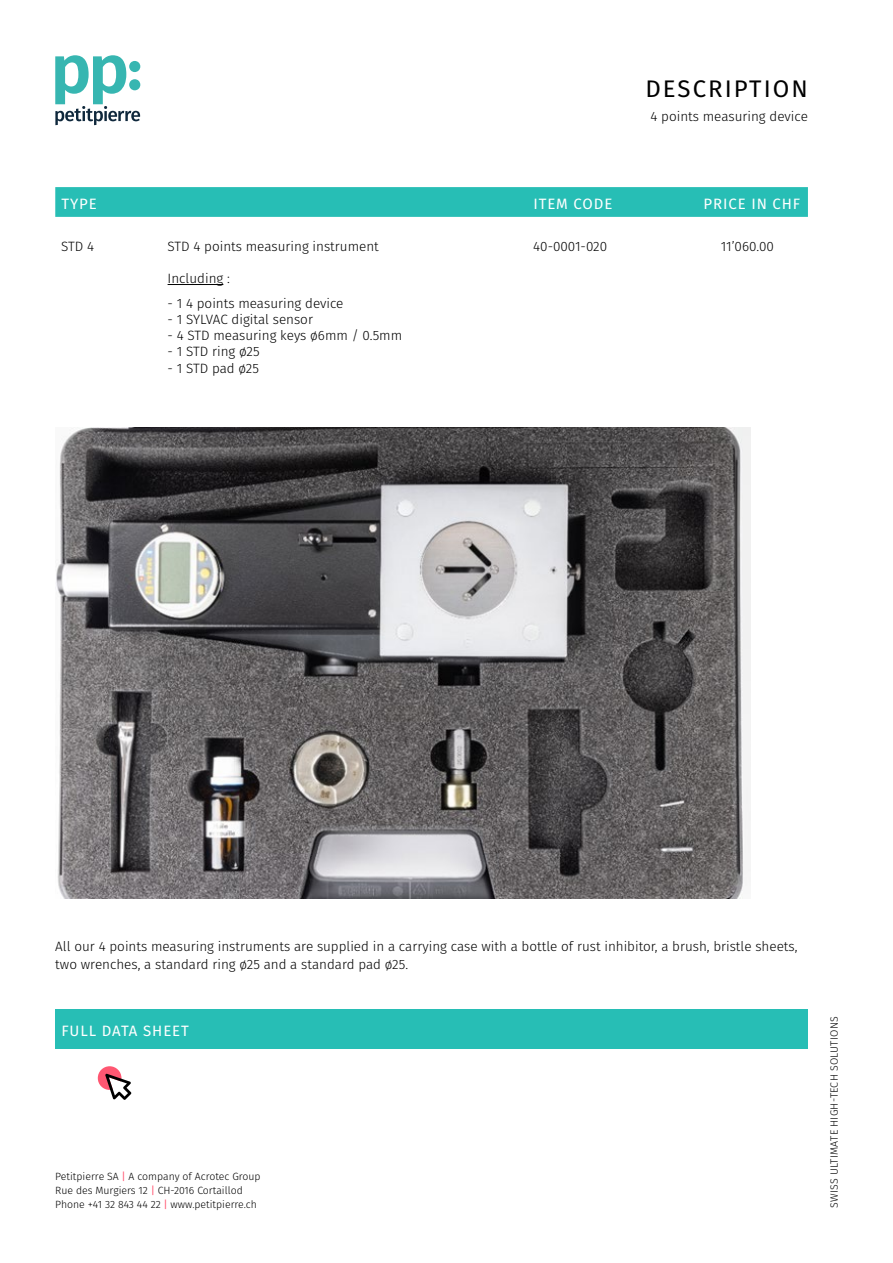
<style>
.page{position:relative;width:893px;height:1263px;background:#fff}
.page>*{position:absolute;margin:0;border:0;box-sizing:border-box;transform-origin:0 0}
.t1{font:24px "Fira Sans";letter-spacing:.085em;color:#000}
.t2{font:15px "Fira Sans";letter-spacing:.06em;color:#fff}
.t3{font:300 13.5px/18px "Fira Sans";color:#000}
.t4{font:300 10.65px "Fira Sans";letter-spacing:.02em;color:#000}
.t5{font:300 10.5px/13.6px "Fira Sans";color:#000}
.s1{font-weight:400;color:#ff5772}
</style>
<div class="page">
<svg style="left:55px;top:55px;width:85px;height:70px"></svg>
<div style="left:55px;top:187px;width:753px;height:30px;background:#27beb5"></div>
<hr style="left:168px;top:284px;width:55px;height:1px;background:#000">
<img style="left:56px;top:428px;width:695px;height:470px">
<div style="left:55px;top:1010px;width:753px;height:39px;background:#27beb5"></div>
<div style="left:98px;top:1066px;width:23px;height:24px;background:#ff5772;border-radius:50%"></div>
<svg style="left:105px;top:1074px;width:26px;height:26px"></svg>
<h1 class="t1" style="left:645px;top:70px;width:164px">DESCRIPTION</h1>
<p class="t3" style="left:650px;top:107px;width:159px">4 points measuring device</p>
<p class="t2" style="left:61px;top:192px;width:37px">TYPE</p>
<p class="t2" style="left:533px;top:192px;width:81px">ITEM CODE</p>
<p class="t2" style="left:703px;top:192px;width:98px">PRICE IN CHF</p>
<p class="t3" style="left:61px;top:237px;width:34px">STD 4</p>
<p class="t3" style="left:168px;top:237px;width:213px">STD 4 points measuring instrument</p>
<p class="t3" style="left:168px;top:269px;width:64px">Including :</p>
<p class="t3" style="left:168px;top:294px;width:177px">- 1 4 points measuring device</p>
<p class="t3" style="left:168px;top:310px;width:147px">- 1 SYLVAC digital sensor</p>
<p class="t3" style="left:168px;top:326px;width:236px">- 4 STD measuring keys ø6mm / 0.5mm</p>
<p class="t3" style="left:168px;top:343px;width:94px">- 1 STD ring ø25</p>
<p class="t3" style="left:168px;top:359px;width:93px">- 1 STD pad ø25</p>
<p class="t3" style="left:533px;top:237px;width:75px">40-0001-020</p>
<p class="t3" style="left:721px;top:237px;width:55px">11’060.00</p>
<p class="t3" style="left:55px;top:937px;width:744px">All our 4 points measuring instruments are supplied in a carrying case with a bottle of rust inhibitor, a brush, bristle sheets, two wrenches, a standard ring ø25 and a standard pad ø25.</p>
<p class="t2" style="left:61px;top:1020px;width:129px">FULL DATA SHEET</p>
<p class="t5" style="left:55px;top:1170px;width:207px">Petitpierre SA <span class="s1">|</span> A company of Acrotec Group<br>Rue des Murgiers 12 <span class="s1">|</span> CH-2016 Cortaillod<br>Phone +41 32 843 44 22 <span class="s1">|</span> www.petitpierre.ch</p>
<p class="t4" style="left:826px;top:1208px;width:193px;rotate:-90deg">SWISS ULTIMATE HIGH-TECH SOLUTIONS</p>
</div>
